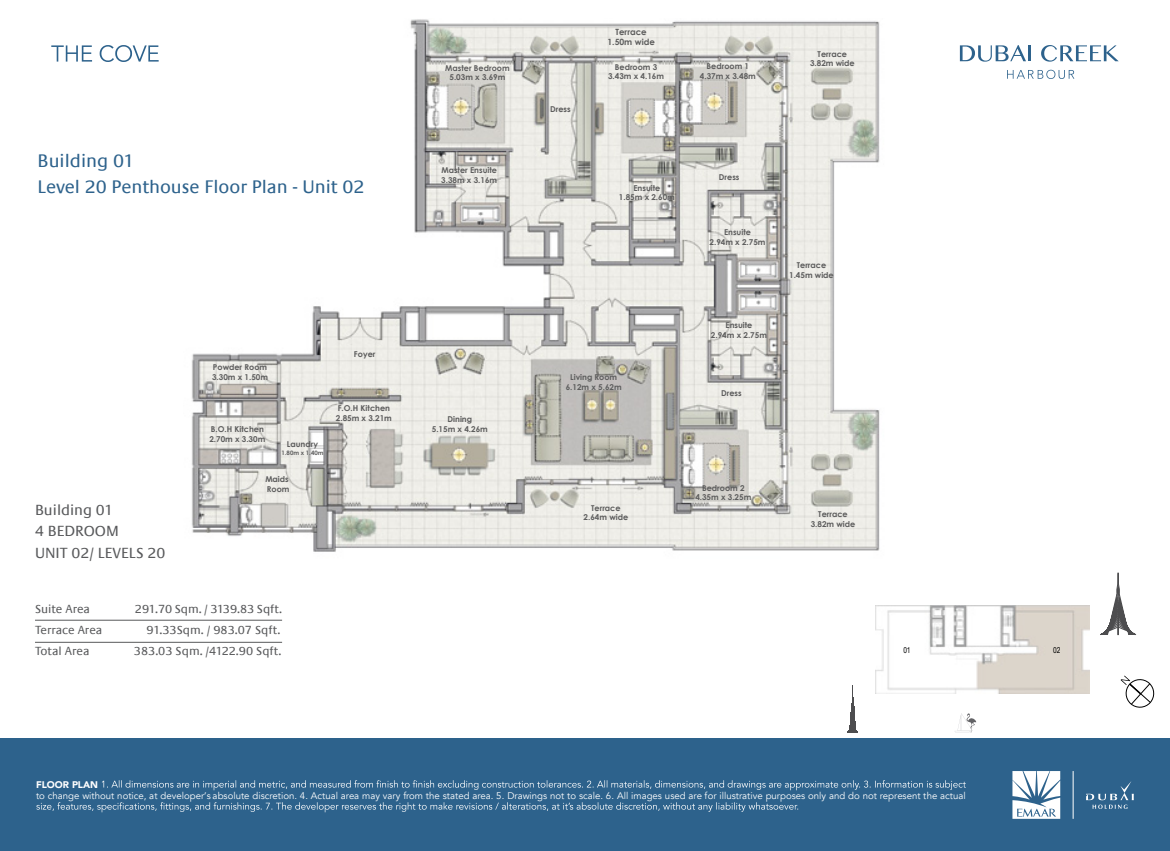
<style>
.page{position:relative;width:1170px;height:851px;background:#fff}
.page>*{position:absolute;margin:0;border:0;box-sizing:border-box;transform-origin:0 0}
.t1{font:18.75px/26.2px "Praxis LT";color:#2d628c}
.t2{font:15.12px/21.2px "Praxis LT";color:#58595b}
.t3{font:12.12px "Praxis LT";color:#58595b}
.t4{font:9.62px "Avenir";color:#fff}
.t5{font:900 9.62px "Avenir";color:#fff}
.t6{font:700 8.62px/10.2px "Century Gothic";color:#5d5d5d;text-align:center}
.t7{font:700 8.12px/9.8px "Century Gothic";color:#5d5d5d;text-align:center}
.t8{font:8.12px "Arial Narrow";color:#000}
.t9{font:700 6px "Century Gothic";color:#5d5d5d}
</style>
<div class="page">
<hr style="left:35px;top:620px;width:247px;height:1px;background:#58595b">
<hr style="left:35px;top:642px;width:247px;height:1px;background:#58595b">
<img style="left:191px;top:19px;width:689px;height:533px">
<img style="left:875px;top:605px;width:214px;height:88px">
<div style="left:0;top:738px;width:1169px;height:112px;background:#2d628c"></div>
<svg style="left:959px;top:45px;width:71px;height:17px"></svg>
<svg style="left:1041px;top:45px;width:77px;height:17px"></svg>
<svg style="left:1007px;top:70px;width:67px;height:9px"></svg>
<svg style="left:51px;top:45px;width:108px;height:17px"></svg>
<svg style="left:102px;top:780px;width:863px;height:10px"></svg>
<svg style="left:36px;top:802px;width:762px;height:10px"></svg>
<hr style="left:1072px;top:770px;width:1px;height:48px;background:#fff">
<svg style="left:1086px;top:781px;width:47px;height:27px"></svg>
<svg style="left:1012px;top:771px;width:48px;height:47px;background:#cbd8e2"></svg>
<div style="left:781px;top:551px;width:86px;height:164px;background:#fff"></div>
<svg style="left:1120px;top:675px;width:35px;height:33px"></svg>
<hr style="left:851px;top:697px;width:2px;height:33px;background:#4d4d4f">
<hr style="left:852px;top:693px;width:1px;height:37px;background:#4d4d4f">
<svg style="left:847px;top:702px;width:11px;height:30px"></svg>
<svg style="left:1100px;top:573px;width:35px;height:63px"></svg>
<svg style="left:955px;top:713px;width:21px;height:19px"></svg>
<h1 class="t1" style="left:38px;top:148px;width:328px">Building 01<br>Level 20 Penthouse Floor Plan - Unit 02</h1>
<h2 class="t2" style="left:35px;top:499px;width:132px">Building 01<br>4 BEDROOM<br>UNIT 02/ LEVELS 20</h2>
<p class="t7" style="left:212px;top:362px;width:57px;text-align:left">Powder Room<br>3.30m x 1.50m</p>
<p class="t7" style="left:209px;top:424px;width:57px;text-align:left">B.O.H Kitchen<br>2.70m x 3.30m</p>
<p class="t7" style="left:287px;top:439px;width:33px">Laundry</p>
<p class="t9" style="left:281px;top:448px;width:43px">1.80m x 1.40m</p>
<p class="t7" style="left:265px;top:474px;width:26px;text-align:left">Maids<br>Room</p>
<p class="t7" style="left:354px;top:349px;width:23px">Foyer</p>
<p class="t7" style="left:336px;top:403px;width:57px;text-align:left">F.O.H Kitchen<br>2.85m x 3.21m</p>
<h3 class="t3" style="left:35px;top:602px;width:56px">Suite Area</h3>
<h3 class="t3" style="left:135px;top:602px;width:149px">291.70 Sqm. / 3139.83 Sqft.</h3>
<h3 class="t3" style="left:35px;top:623px;width:69px">Terrace Area</h3>
<h3 class="t3" style="left:146px;top:623px;width:135px">91.33Sqm. / 983.07 Sqft.</h3>
<h3 class="t3" style="left:35px;top:644px;width:56px">Total Area</h3>
<h3 class="t3" style="left:134px;top:644px;width:149px">383.03 Sqm. /4122.90 Sqft.</h3>
<p class="t6" style="left:607px;top:26px;width:49px">Terrace<br>1.50m wide</p>
<p class="t7" style="left:445px;top:62px;width:66px">Master Bedroom<br>5.03m x 3.69m</p>
<p class="t7" style="left:700px;top:61px;width:57px">Bedroom 1<br>4.37m x 3.48m</p>
<p class="t7" style="left:608px;top:62px;width:57px">Bedroom 3<br>3.43m x 4.16m</p>
<p class="t7" style="left:441px;top:165px;width:57px;text-align:left">Master Ensuite<br>3.38m x 3.16m</p>
<p class="t7" style="left:432px;top:414px;width:57px">Dining<br>5.15m x 4.26m</p>
<p class="t7" style="left:550px;top:103px;width:22px">Dress</p>
<p class="t7" style="left:619px;top:182px;width:57px">Ensuite<br>1.85m x 2.60m</p>
<p class="t7" style="left:565px;top:371px;width:57px">Living Room<br>6.12m x 5.62m</p>
<p class="t7" style="left:719px;top:172px;width:22px">Dress</p>
<p class="t7" style="left:709px;top:227px;width:57px">Ensuite<br>2.94m x 2.75m</p>
<p class="t7" style="left:711px;top:320px;width:57px">Ensuite<br>2.94m x 2.75m</p>
<p class="t7" style="left:721px;top:388px;width:22px">Dress</p>
<p class="t7" style="left:583px;top:502px;width:46px">Terrace<br>2.64m wide</p>
<p class="t7" style="left:695px;top:482px;width:57px">Bedroom 2<br>4.35m x 3.25m</p>
<p class="t7" style="left:810px;top:48px;width:46px">Terrace<br>3.82m wide</p>
<p class="t7" style="left:789px;top:260px;width:46px">Terrace<br>1.45m wide</p>
<p class="t7" style="left:810px;top:509px;width:46px">Terrace<br>3.82m wide</p>
<p class="t8" style="left:903px;top:644px;width:9px">01</p>
<p class="t8" style="left:1052px;top:644px;width:9px">02</p>
<p class="t5" style="left:36px;top:775px;width:64px">FLOOR PLAN</p>
<p class="t4" style="left:36px;top:789px;width:931px">to change without notice, at developer’s absolute discretion. 4. Actual area may vary from the stated area. 5. Drawings not to scale. 6. All images used are for illustrative purposes only and do not represent the actual</p>
</div>
